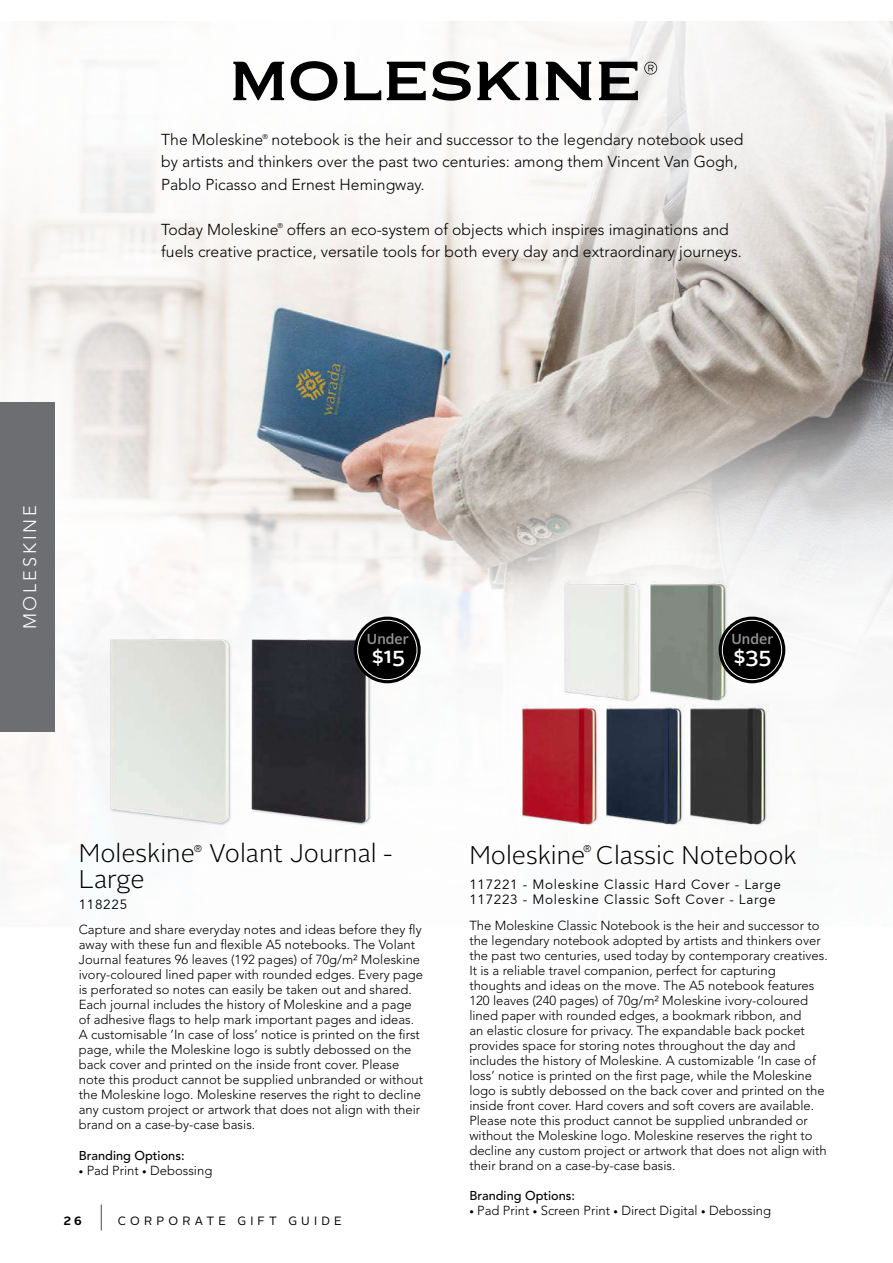
<style>
.page{position:relative;width:893px;height:1263px;background:#fff}
.page>*{position:absolute;margin:0;border:0;box-sizing:border-box;transform-origin:0 0}
.t1{font:100 27px "Alright Sans";color:#000}
.t2{font:300 25.5px/25.5px "Alright Sans";color:#000}
.t3{font:500 21.9px "Alright Sans";color:#fff}
.t4{font:300 18px "Avenir";letter-spacing:.16em;color:#fff}
.t5{font:300 15.75px/22.5px "Avenir";color:#000}
.t6{font:500 14.4px "Alright Sans";color:#949598}
.t7{font:13.5px/15px "Avenir";letter-spacing:.05em;color:#000}
.t8{font:300 13.05px/15px "Avenir";color:#000}
.t9{font:500 12.75px "Avenir";color:#000}
.t10{font:12px "Alright Sans";letter-spacing:.35em;color:#000}
.t11{font:700 12px "Alright Sans";color:#000}
.t12{font:300 9.75px "Avenir";color:#000}
.t13{font:300 6.9px "Avenir";color:#000}
.s1{font-size:9px}
</style>
<div class="page">
<img style="left:0;top:22px;width:893px;height:845px">
<div style="left:0;top:403px;width:54px;height:329px;background:#6d6e71"></div>
<img style="left:105px;top:634px;width:131px;height:196px">
<img style="left:245px;top:634px;width:131px;height:196px">
<img style="left:559px;top:580px;width:171px;height:124px">
<img style="left:602px;top:704px;width:169px;height:125px">
<img style="left:516px;top:704px;width:86px;height:125px">
<svg style="left:233px;top:62px;width:51px;height:38px"></svg>
<svg style="left:291px;top:61px;width:46px;height:40px"></svg>
<svg style="left:344px;top:62px;width:37px;height:38px"></svg>
<svg style="left:387px;top:62px;width:39px;height:38px"></svg>
<svg style="left:432px;top:61px;width:39px;height:40px"></svg>
<svg style="left:477px;top:62px;width:61px;height:38px"></svg>
<svg style="left:546px;top:62px;width:45px;height:38px"></svg>
<svg style="left:599px;top:62px;width:39px;height:38px"></svg>
<svg style="left:644px;top:62px;width:13px;height:13px"></svg>
<div style="left:354px;top:617px;width:67px;height:66px;background:#000;border-radius:50%"></div>
<div style="left:357px;top:620px;width:60px;height:60px;border:1px solid #fff;border-radius:50%"></div>
<div style="left:719px;top:617px;width:66px;height:66px;background:#000;border-radius:50%"></div>
<div style="left:722px;top:620px;width:60px;height:60px;border:1px solid #fff;border-radius:50%"></div>
<p class="t5" style="left:161px;top:128px;width:584px">The Moleskine notebook is the heir and successor to the legendary notebook used by artists and thinkers over the past two centuries: among them Vincent Van Gogh,<br>Pablo Picasso and Ernest Hemingway.</p>
<p class="t5" style="left:161px;top:218px;width:582px">Today Moleskine offers an eco-system of objects which inspires imaginations and fuels creative practice, versatile tools for both every day and extraordinary journeys.</p>
<p class="t13" style="left:262px;top:132px;width:7px">®</p>
<p class="t13" style="left:277px;top:222px;width:7px">®</p>
<h3 class="t4" style="left:19px;top:629px;width:126px;rotate:-90deg">MOLESKINE</h3>
<p class="t6" style="left:367px;top:629px;width:43px">Under</p>
<h3 class="t3" style="left:372px;top:640px;width:35px">$15</h3>
<p class="t6" style="left:732px;top:629px;width:43px">Under</p>
<h3 class="t3" style="left:733px;top:640px;width:39px">$35</h3>
<h2 class="t2" style="left:79px;top:841px;width:315px">Moleskine Volant Journal -<br>Large</h2>
<p class="t7" style="left:79px;top:897px;width:50px">118225</p>
<p class="t8" style="left:79px;top:922px;width:346px">Capture and share everyday notes and ideas before they fly away with these fun and flexible A5 notebooks. The Volant Journal features 96 leaves (192 pages) of 70g/m² Moleskine ivory-coloured lined paper with rounded edges. Every page is perforated so notes can easily be taken out and shared.<br>Each journal includes the history of Moleskine and a page of adhesive flags to help mark important pages and ideas.<br>A customisable ’In case of loss’ notice is printed on the first page, while the Moleskine logo is subtly debossed on the back cover and printed on the inside front cover. Please note this product cannot be supplied unbranded or without the Moleskine logo. Moleskine reserves the right to decline any custom project or artwork that does not align with their brand on a case-by-case basis.</p>
<p class="t9" style="left:79px;top:1148px;width:107px">Branding Options:</p>
<p class="t8" style="left:79px;top:1162px;width:135px"><span class="s1">•</span> Pad Print <span class="s1">•</span> Debossing</p>
<h2 class="t2" style="left:469px;top:842px;width:329px">Moleskine Classic Notebook</h2>
<p class="t7" style="left:469px;top:877px;width:313px">117221 - Moleskine Classic Hard Cover - Large<br>117223 - Moleskine Classic Soft Cover - Large</p>
<p class="t8" style="left:469px;top:918px;width:360px">The Moleskine Classic Notebook is the heir and successor to the legendary notebook adopted by artists and thinkers over the past two centuries, used today by contemporary creatives.<br>It is a reliable travel companion, perfect for capturing thoughts and ideas on the move. The A5 notebook features 120 leaves (240 pages) of 70g/m² Moleskine ivory-coloured lined paper with rounded edges, a bookmark ribbon, and<br>an elastic closure for privacy. The expandable back pocket provides space for storing notes throughout the day and includes the history of Moleskine. A customizable ’In case of loss’ notice is printed on the first page, while the Moleskine logo is subtly debossed on the back cover and printed on the inside front cover. Hard covers and soft covers are available.<br>Please note this product cannot be supplied unbranded or without the Moleskine logo. Moleskine reserves the right to decline any custom project or artwork that does not align with their brand on a case-by-case basis.</p>
<p class="t9" style="left:469px;top:1188px;width:107px">Branding Options:</p>
<p class="t8" style="left:469px;top:1203px;width:303px"><span class="s1">•</span> Pad Print <span class="s1">•</span> Screen Print <span class="s1">•</span> Direct Digital <span class="s1">•</span> Debossing</p>
<p class="t12" style="left:194px;top:843px;width:9px">®</p>
<p class="t12" style="left:583px;top:843px;width:9px">®</p>
<p class="t11" style="left:64px;top:1212px;width:20px">26</p>
<h1 class="t1" style="left:98px;top:1197px;width:8px">|</h1>
<p class="t10" style="left:118px;top:1212px;width:225px">CORPORATE GIFT GUIDE</p>
</div>
